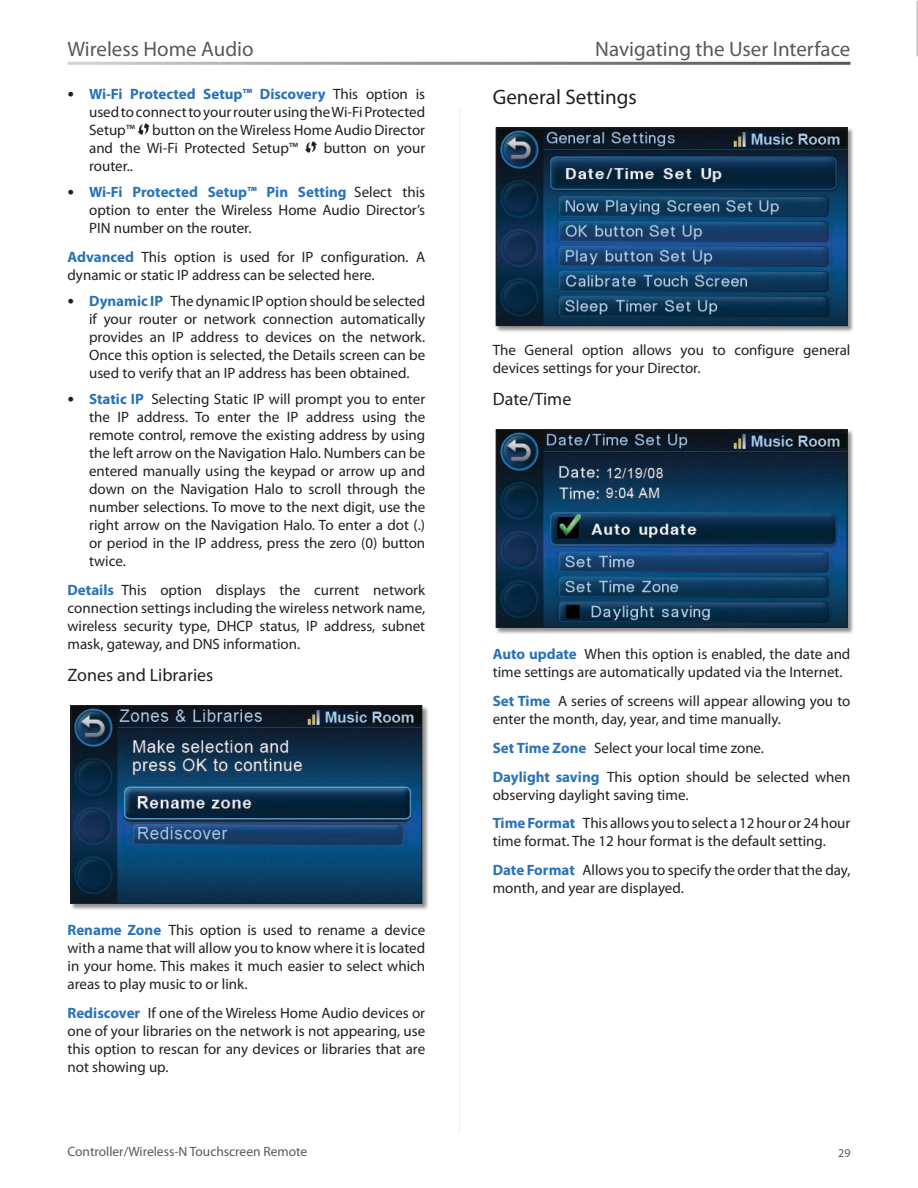
<style>
.page{position:relative;width:918px;height:1188px;background:#fff}
.page>*{position:absolute;margin:0;border:0;box-sizing:border-box;transform-origin:0 0}
.t1{font:21px "Myriad Pro";color:#58595b}
.t2{font:21px "Myriad Pro";color:#231f20}
.t3{font:18px "Myriad Pro";color:#231f20}
.t4{font:15px/18px "Myriad Pro";color:#231f20;text-align:justify}
.t5{font:13.5px "Myriad Pro";color:#58595b}
.t6{font:12px "Myriad Pro";color:#58595b}
.s1{font-family:"Helvetica Neue";font-weight:500;font-stretch:condensed;font-size:13.5px}
.s2{font-weight:700;color:#2972b9}
</style>
<div class="page">
<hr style="left:916px;top:1px;width:2px;height:55px;background:#bcbec0">
<hr style="left:459px;top:108px;width:1px;height:1026px;background:#bcbec0">
<hr style="left:68px;top:62px;width:782px;height:3px;background:#58595b">
<svg style="left:138px;top:123px;width:12px;height:12px"></svg>
<svg style="left:305px;top:141px;width:12px;height:12px"></svg>
<div style="left:70px;top:705px;width:359px;height:205px;background:#231f20;opacity:.5"></div>
<img style="left:72px;top:707px;width:348px;height:195px">
<div style="left:70px;top:705px;width:352px;height:199px;border:1px solid #231f20"></div>
<div style="left:496px;top:127px;width:358px;height:206px;background:#231f20;opacity:.5"></div>
<img style="left:498px;top:130px;width:348px;height:194px">
<div style="left:496px;top:128px;width:352px;height:198px;border:1px solid #231f20"></div>
<div style="left:496px;top:429px;width:358px;height:205px;background:#231f20;opacity:.5"></div>
<img style="left:498px;top:431px;width:348px;height:195px">
<div style="left:496px;top:429px;width:352px;height:199px;border:1px solid #231f20"></div>
<h1 class="t1" style="left:68px;top:36px;width:188px">Wireless Home Audio</h1>
<p class="t4" style="left:89px;top:85px;width:338px;text-indent:-22px"><span class="s1">•</span> <span class="s2">Wi-Fi Protected Setup™ Discovery</span> This option is used to connect to your router using the Wi-Fi Protected Setup™ button on the Wireless Home Audio Director and the Wi-Fi Protected Setup™</p>
<p class="t4" style="left:324px;top:139px;width:103px">button on your</p>
<p class="t4" style="left:89px;top:157px;width:45px">router..</p>
<p class="t4" style="left:89px;top:183px;width:338px;text-indent:-22px"><span class="s1">•</span> <span class="s2">Wi-Fi Protected Setup™ Pin Setting</span> Select this option to enter the Wireless Home Audio Director’s PIN number on the router.</p>
<p class="t4" style="left:68px;top:248px;width:359px"><span class="s2">Advanced</span> This option is used for IP configuration. A dynamic or static IP address can be selected here.</p>
<p class="t4" style="left:89px;top:292px;width:338px;text-indent:-22px"><span class="s1">•</span> <span class="s2">Dynamic IP</span> The dynamic IP option should be selected if your router or network connection automatically provides an IP address to devices on the network.<br>Once this option is selected, the Details screen can be used to verify that an IP address has been obtained.</p>
<p class="t4" style="left:89px;top:390px;width:338px;text-indent:-22px"><span class="s1">•</span> <span class="s2">Static IP</span> Selecting Static IP will prompt you to enter the IP address. To enter the IP address using the remote control, remove the existing address by using the left arrow on the Navigation Halo. Numbers can be entered manually using the keypad or arrow up and down on the Navigation Halo to scroll through the number selections. To move to the next digit, use the right arrow on the Navigation Halo. To enter a dot (.) or period in the IP address, press the zero (0) button twice.</p>
<p class="t4" style="left:67px;top:581px;width:359px"><span class="s2">Details</span> This option displays the current network connection settings including the wireless network name, wireless security type, DHCP status, IP address, subnet mask, gateway, and DNS information.</p>
<p class="t3" style="left:68px;top:664px;width:147px">Zones and Libraries</p>
<p class="t4" style="left:68px;top:921px;width:359px"><span class="s2">Rename Zone</span> This option is used to rename a device with a name that will allow you to know where it is located in your home. This makes it much easier to select which areas to play music to or link.</p>
<p class="t4" style="left:68px;top:1004px;width:359px"><span class="s2">Rediscover</span> If one of the Wireless Home Audio devices or one of your libraries on the network is not appearing, use this option to rescan for any devices or libraries that are not showing up.</p>
<h1 class="t1" style="left:595px;top:36px;width:257px">Navigating the User Interface</h1>
<h1 class="t2" style="left:493px;top:84px;width:146px">General Settings</h1>
<p class="t4" style="left:493px;top:341px;width:359px">The General option allows you to configure general devices settings for your Director.</p>
<p class="t3" style="left:493px;top:388px;width:80px">Date/Time</p>
<p class="t4" style="left:493px;top:645px;width:359px"><span class="s2">Auto update</span> When this option is enabled, the date and time settings are automatically updated via the Internet.</p>
<p class="t4" style="left:493px;top:692px;width:359px"><span class="s2">Set Time</span> A series of screens will appear allowing you to enter the month, day, year, and time manually.</p>
<p class="t4" style="left:493px;top:733px;width:359px;line-height:28.8px"><span class="s2">Set Time Zone</span> Select your local time zone.<br><span class="s2">Daylight saving</span> This option should be selected when</p>
<p class="t4" style="left:493px;top:780px;width:359px;line-height:28.8px">observing daylight saving time.<br><span class="s2">Time Format</span> This allows you to select a 12 hour or 24 hour</p>
<p class="t4" style="left:493px;top:827px;width:359px;line-height:28.8px">time format. The 12 hour format is the default setting.<br><span class="s2">Date Format</span> Allows you to specify the order that the day,</p>
<p class="t4" style="left:493px;top:879px;width:193px">month, and year are displayed.</p>
<p class="t5" style="left:68px;top:1143px;width:241px">Controller/Wireless-N Touchscreen Remote</p>
<p class="t6" style="left:838px;top:1146px;width:14px">29</p>
</div>
